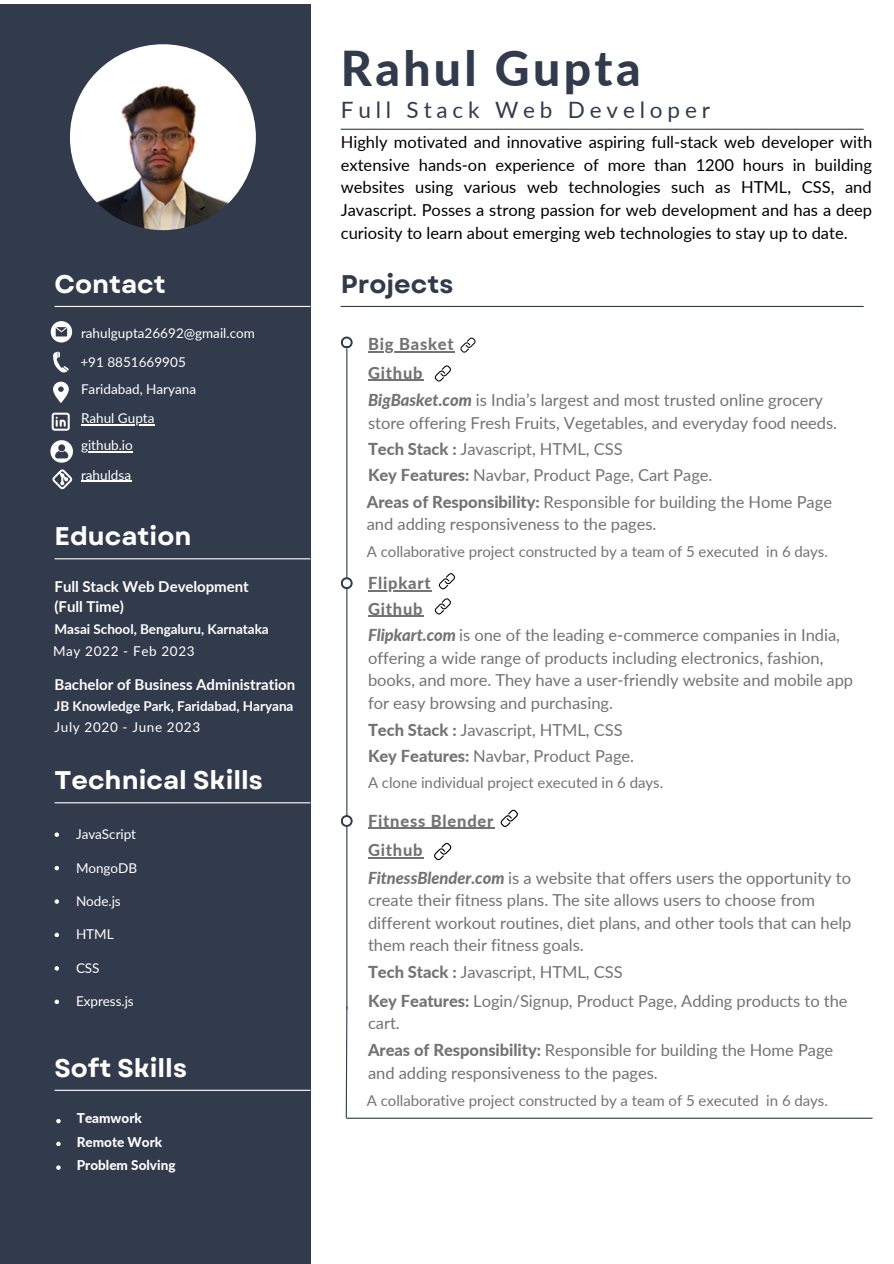
<style>
.page{position:relative;width:894px;height:1264px;background:#fff}
.page>*{position:absolute;margin:0;border:0;box-sizing:border-box;transform-origin:0 0}
.t1{font:800 48px "Lato";letter-spacing:.07em;color:#323b4c}
.t2{font:700 25.5px "Garet";color:#fff}
.t3{font:700 25.5px "Garet";color:#323b4c}
.t4{font:22.5px "Lato";letter-spacing:.215em;color:#323b4c}
.t5{font:16.5px/22.5px "Lato";letter-spacing:-.005em;color:#737373}
.t6{font:16.5px/22.5px "Lato";color:#000;text-align:justify}
.t7{font:800 16.5px/28.3px "Lato";letter-spacing:.045em;color:#737373}
.t8{font:15px "Lato";letter-spacing:-.005em;color:#737373}
.t9{font:700 15px/20.2px "Lato";letter-spacing:-.005em;color:#fff}
.t10{font:13.5px "Lato";color:#fff}
.t11{font:700 13.5px "Lato";color:#fff}
.t12{font:13.5px "Lato";letter-spacing:.045em;color:#fff}
.t13{font:800 13.5px/23.7px "Lato";color:#fff}
.s1{font-weight:800;font-style:italic}
.s2{font-weight:800}
</style>
<div class="page">
<div style="left:0;top:5px;width:310px;height:1258px;background:#323b4c"></div>
<svg style="left:53px;top:351px;width:16px;height:22px"></svg>
<hr style="left:55px;top:306px;width:255px;height:1px;background:#fff">
<hr style="left:55px;top:558px;width:255px;height:1px;background:#fff">
<hr style="left:341px;top:306px;width:522px;height:1px;background:#323b4c">
<hr style="left:346px;top:342px;width:1px;height:667px;background:#323b4c">
<svg style="left:341px;top:336px;width:11px;height:12px"></svg>
<div style="left:342px;top:338px;width:8px;height:8px;background:#fff;border-radius:50%"></div>
<svg style="left:341px;top:577px;width:11px;height:12px"></svg>
<div style="left:342px;top:579px;width:8px;height:8px;background:#fff;border-radius:50%"></div>
<svg style="left:341px;top:815px;width:11px;height:11px"></svg>
<div style="left:342px;top:817px;width:8px;height:7px;background:#fff;border-radius:50%"></div>
<hr style="left:346px;top:1117px;width:526px;height:1px;background:#323b4c">
<img style="left:70px;top:44px;width:186px;height:186px;border-radius:50%">
<svg style="left:55px;top:832px;width:4px;height:4px"></svg>
<svg style="left:55px;top:866px;width:4px;height:4px"></svg>
<svg style="left:55px;top:899px;width:4px;height:4px"></svg>
<svg style="left:55px;top:932px;width:4px;height:5px"></svg>
<svg style="left:55px;top:966px;width:4px;height:4px"></svg>
<svg style="left:55px;top:999px;width:4px;height:5px"></svg>
<hr style="left:55px;top:802px;width:255px;height:1px;background:#fff">
<hr style="left:55px;top:1089px;width:255px;height:1px;background:#fff">
<svg style="left:51px;top:321px;width:21px;height:21px"></svg>
<svg style="left:53px;top:382px;width:16px;height:21px"></svg>
<hr style="left:341px;top:129px;width:522px;height:1px;background:#323b4c">
<svg style="left:52px;top:412px;width:18px;height:18px"></svg>
<svg style="left:50px;top:440px;width:23px;height:22px"></svg>
<svg style="left:52px;top:469px;width:20px;height:20px"></svg>
<svg style="left:460px;top:337px;width:15px;height:16px"></svg>
<hr style="left:368px;top:590px;width:63px;height:1px;background:#737373">
<hr style="left:368px;top:828px;width:126px;height:1px;background:#737373">
<svg style="left:434px;top:365px;width:17px;height:17px"></svg>
<svg style="left:438px;top:573px;width:17px;height:16px"></svg>
<svg style="left:434px;top:598px;width:17px;height:17px"></svg>
<svg style="left:500px;top:809px;width:18px;height:18px"></svg>
<svg style="left:434px;top:843px;width:17px;height:17px"></svg>
<svg style="left:345px;top:1005px;width:3px;height:113px"></svg>
<hr style="left:368px;top:351px;width:86px;height:1px;background:#737373">
<hr style="left:368px;top:380px;width:55px;height:1px;background:#737373">
<hr style="left:368px;top:616px;width:55px;height:1px;background:#737373">
<hr style="left:368px;top:857px;width:55px;height:1px;background:#737373">
<hr style="left:81px;top:424px;width:73px;height:1px;background:#fff">
<hr style="left:81px;top:481px;width:50px;height:1px;background:#fff">
<hr style="left:81px;top:451px;width:52px;height:1px;background:#fff">
<svg style="left:56px;top:1165px;width:5px;height:4px"></svg>
<svg style="left:56px;top:1141px;width:5px;height:5px"></svg>
<svg style="left:56px;top:1119px;width:5px;height:4px"></svg>
<h2 class="t2" style="left:55px;top:266px;width:113px">Contact</h2>
<p class="t10" style="left:81px;top:324px;width:175px">rahulgupta26692@gmail.com</p>
<p class="t10" style="left:80px;top:354px;width:107px">+91 8851669905</p>
<p class="t10" style="left:81px;top:381px;width:117px">Faridabad, Haryana</p>
<p class="t10" style="left:81px;top:410px;width:75px">Rahul Gupta</p>
<p class="t10" style="left:81px;top:437px;width:53px">github.io</p>
<p class="t10" style="left:81px;top:466px;width:52px">rahuldsa</p>
<h2 class="t2" style="left:55px;top:518px;width:138px">Education</h2>
<p class="t9" style="left:55px;top:575px;width:196px">Full Stack Web Development (Full Time)</p>
<p class="t11" style="left:55px;top:620px;width:216px">Masai School, Bengaluru, Karnataka</p>
<p class="t12" style="left:53px;top:642px;width:143px">May 2022 - Feb 2023</p>
<p class="t9" style="left:55px;top:673px;width:242px">Bachelor of Business Administration</p>
<p class="t11" style="left:55px;top:697px;width:240px">JB Knowledge Park, Faridabad, Haryana</p>
<p class="t12" style="left:55px;top:719px;width:147px">July 2020 - June 2023</p>
<h2 class="t2" style="left:55px;top:762px;width:210px">Technical Skills</h2>
<p class="t10" style="left:76px;top:826px;width:62px">JavaScript</p>
<p class="t10" style="left:76px;top:859px;width:63px">MongoDB</p>
<p class="t10" style="left:76px;top:892px;width:46px">Node.js</p>
<p class="t10" style="left:76px;top:926px;width:39px">HTML</p>
<p class="t10" style="left:76px;top:959px;width:25px">CSS</p>
<p class="t10" style="left:76px;top:993px;width:59px">Express.js</p>
<h2 class="t2" style="left:55px;top:1049px;width:134px">Soft Skills</h2>
<p class="t13" style="left:77px;top:1105px;width:100px">Teamwork<br>Remote Work<br>Problem Solving</p>
<h1 class="t1" style="left:341px;top:38px;width:301px">Rahul Gupta</h1>
<h3 class="t4" style="left:341px;top:96px;width:370px">Full Stack Web Developer</h3>
<p class="t6" style="left:341px;top:131px;width:533px">Highly motivated and innovative aspiring full-stack web developer with extensive hands-on experience of more than 1200 hours in building websites using various web technologies such as HTML, CSS, and Javascript. Posses a strong passion for web development and has a deep curiosity to learn about emerging web technologies to stay up to date.</p>
<h2 class="t3" style="left:341px;top:266px;width:114px">Projects</h2>
<p class="t7" style="left:368px;top:330px;width:87px">Big Basket<br>Github</p>
<p class="t5" style="left:368px;top:388px;width:470px"><span class="s1">BigBasket.com</span> is India’s largest and most trusted online grocery store offering Fresh Fruits, Vegetables, and everyday food needs.</p>
<p class="t5" style="left:367px;top:435px;width:466px;line-height:26.5px"><span class="s2">Tech Stack :</span> Javascript, HTML, CSS<br><span class="s2">Key Features:</span> Navbar, Product Page, Cart Page.<br><span class="s2">Areas of Responsibility:</span> Responsible for building the Home Page</p>
<p class="t5" style="left:367px;top:513px;width:291px">and adding responsiveness to the pages.</p>
<p class="t8" style="left:367px;top:542px;width:462px">A collaborative project constructed by a team of 5 executed in 6 days.</p>
<p class="t7" style="left:368px;top:568px;width:64px">Flipkart</p>
<p class="t7" style="left:368px;top:594px;width:56px">Github</p>
<p class="t5" style="left:368px;top:623px;width:486px"><span class="s1">Flipkart.com</span> is one of the leading e-commerce companies in India, offering a wide range of products including electronics, fashion, books, and more. They have a user-friendly website and mobile app for easy browsing and purchasing.</p>
<p class="t5" style="left:368px;top:716px;width:267px;line-height:26px"><span class="s2">Tech Stack :</span> Javascript, HTML, CSS<br><span class="s2">Key Features:</span> Navbar, Product Page.</p>
<p class="t8" style="left:368px;top:773px;width:296px">A clone individual project executed in 6 days.</p>
<p class="t7" style="left:368px;top:806px;width:127px">Fitness Blender</p>
<p class="t7" style="left:368px;top:835px;width:56px">Github</p>
<p class="t5" style="left:368px;top:866px;width:485px"><span class="s1">FitnessBlender.com</span> is a website that offers users the opportunity to create their fitness plans. The site allows users to choose from different workout routines, diet plans, and other tools that can help them reach their fitness goals.</p>
<p class="t5" style="left:368px;top:957px;width:481px;line-height:28.2px"><span class="s2">Tech Stack :</span> Javascript, HTML, CSS<br><span class="s2">Key Features:</span> Login/Signup, Product Page, Adding products to the</p>
<p class="t5" style="left:368px;top:1009px;width:466px;line-height:27.2px">cart.<br><span class="s2">Areas of Responsibility:</span> Responsible for building the Home Page</p>
<p class="t5" style="left:368px;top:1061px;width:291px">and adding responsiveness to the pages.</p>
<p class="t8" style="left:367px;top:1091px;width:462px">A collaborative project constructed by a team of 5 executed in 6 days.</p>
</div>
